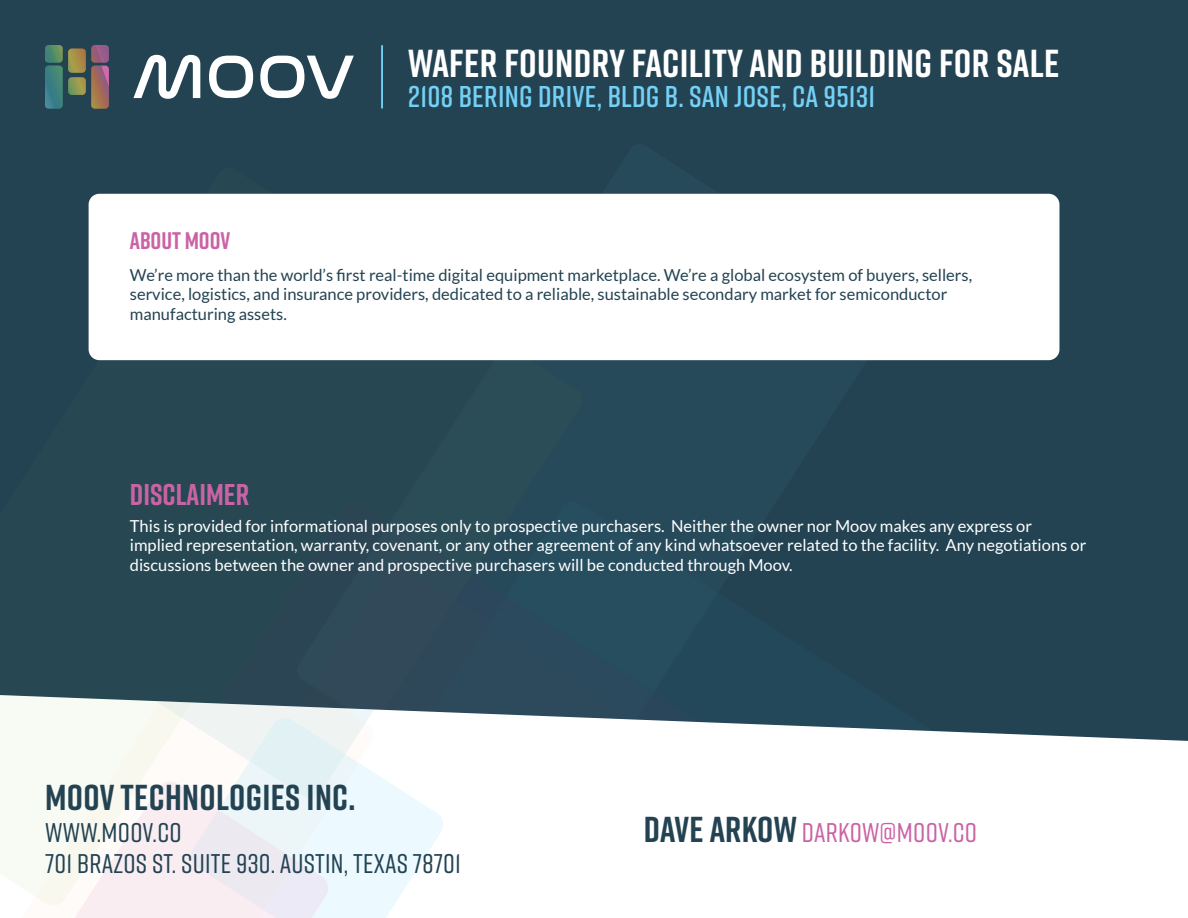
<style>
.page{position:relative;width:1188px;height:918px;background:#234353}
.page>*{position:absolute;margin:0;border:0;box-sizing:border-box;transform-origin:0 0}
.t1{font:700 39px "Rift";letter-spacing:.01em;color:#fff}
.t2{font:700 36px "Rift";letter-spacing:.01em;color:#234353}
.t3{font:600 30px "Rift";letter-spacing:.01em;color:#74d0f4}
.t4{font:700 30px "Rift";color:#ca63a5}
.t5{font:500 27px/31.5px "Rift";letter-spacing:.01em;color:#234353}
.t6{font:500 27px "Rift";letter-spacing:.01em;color:#ca63a5}
.t7{font:700 24px "Rift";color:#ca63a5}
.t8{font:16.5px/19.8px "Lato";color:#fff}
.t9{font:16.5px/19.8px "Lato";color:#234353}
.s1{font-weight:700;font-size:36px;color:#234353}
</style>
<div class="page">
<img style="left:88px;top:193px;width:901px;height:502px">
<svg style="left:133px;top:55px;width:67px;height:44px"></svg>
<svg style="left:209px;top:56px;width:44px;height:42px"></svg>
<svg style="left:260px;top:56px;width:94px;height:43px"></svg>
<svg style="left:45px;top:45px;width:64px;height:64px"></svg>
<hr style="left:381px;top:45px;width:2px;height:64px;background:#74d0f4">
<div style="left:24px;top:459px;width:45px;height:45px;background:#274852"></div>
<div style="left:89px;top:194px;width:970px;height:166px;background:#fff;border-radius:11px"></div>
<svg style="left:443px;top:695px;width:745px;height:223px;background:#e0e4e7"></svg>
<svg style="left:374px;top:695px;width:70px;height:103px"></svg>
<svg style="left:374px;top:718px;width:69px;height:200px;background:#f6fcfe"></svg>
<svg style="left:0;top:695px;width:374px;height:223px;background:#edefef"></svg>
<h3 class="t7" style="left:130px;top:224px;width:102px">ABOUT MOOV</h3>
<h1 class="t1" style="left:408px;top:35px;width:653px">WAFER FOUNDRY FACILITY AND BUILDING FOR SALE</h1>
<h3 class="t3" style="left:408px;top:75px;width:468px">2108 BERING DRIVE, BLDG B. SAN JOSE, CA 95131</h3>
<p class="t9" style="left:130px;top:265px;width:844px">We’re more than the world’s first real-time digital equipment marketplace. We’re a global ecosystem of buyers, sellers, service, logistics, and insurance providers, dedicated to a reliable, sustainable secondary market for semiconductor manufacturing assets.</p>
<h3 class="t4" style="left:130px;top:473px;width:121px">DISCLAIMER</h3>
<p class="t8" style="left:130px;top:516px;width:958px">This is provided for informational purposes only to prospective purchasers. Neither the owner nor Moov makes any express or implied representation, warranty, covenant, or any other agreement of any kind whatsoever related to the facility. Any negotiations or discussions between the owner and prospective purchasers will be conducted through Moov.</p>
<h2 class="t2" style="left:45px;top:772px;width:312px">MOOV TECHNOLOGIES INC.</h2>
<h3 class="t5" style="left:45px;top:815px;width:418px">WWW.MOOV.CO<br>701 BRAZOS ST. SUITE 930. AUSTIN, TEXAS 78701</h3>
<h3 class="t6" style="left:644px;top:813px;width:335px"><span class="s1">DAVE ARKOW</span> DARKOW@MOOV.CO</h3>
</div>
